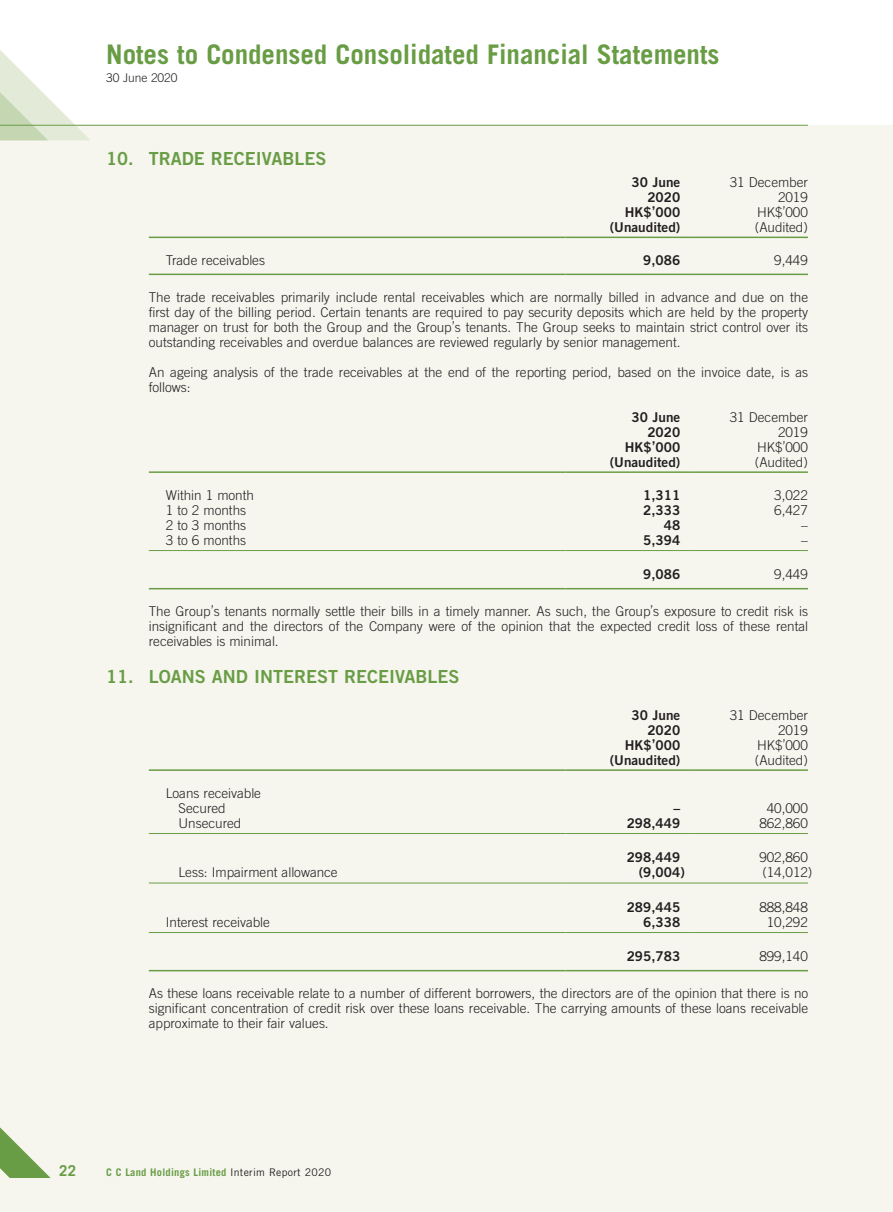
<style>
.page{position:relative;width:893px;height:1212px;background:#fff}
.page>*{position:absolute;margin:0;border:0;box-sizing:border-box;transform-origin:0 0}
.t1{font:700 27px "Trade Gothic LT Std";color:#699d45}
.Heading_1{font:18px "Trade Gothic LT Std Bd 2";color:#699d45}
.t2{font:700 15px "Trade Gothic LT Std";color:#699d45}
.Body_Text{font:300 13.5px/15px "Trade Gothic LT Std";color:#231f20;text-align:justify}
.Body_Text-2{font:13.5px "Trade Gothic LT Std Bd 2";color:#231f20}
.t3{font:300 12px "Trade Gothic LT Std";letter-spacing:-.005em;color:#231f20}
.t4{font:700 10.5px "Trade Gothic LT Std";letter-spacing:.025em;color:#699d45}
.s1{font-weight:400;color:#231f20}
</style>
<div class="page">
<div style="left:0;top:125px;width:893px;height:1087px;background:#f6f6ef"></div>
<svg style="left:0;top:50px;width:91px;height:90px"></svg>
<hr style="left:0;top:125px;width:808px;height:1px;background:#699d45">
<svg style="left:0;top:1127px;width:51px;height:51px"></svg>
<hr style="left:149px;top:237px;width:417px;height:1px;background:#699d45">
<hr style="left:566px;top:237px;width:127px;height:1px;background:#699d45">
<hr style="left:693px;top:237px;width:115px;height:1px;background:#699d45">
<hr style="left:149px;top:274px;width:417px;height:1px;background:#699d45">
<hr style="left:566px;top:274px;width:127px;height:1px;background:#699d45">
<hr style="left:693px;top:274px;width:115px;height:1px;background:#699d45">
<hr style="left:149px;top:471px;width:417px;height:2px;background:#699d45">
<hr style="left:566px;top:471px;width:127px;height:2px;background:#699d45">
<hr style="left:693px;top:471px;width:115px;height:2px;background:#699d45">
<hr style="left:149px;top:550px;width:417px;height:1px;background:#699d45">
<hr style="left:566px;top:550px;width:127px;height:1px;background:#699d45">
<hr style="left:693px;top:550px;width:115px;height:1px;background:#699d45">
<hr style="left:149px;top:588px;width:417px;height:1px;background:#699d45">
<hr style="left:566px;top:588px;width:127px;height:1px;background:#699d45">
<hr style="left:693px;top:588px;width:115px;height:1px;background:#699d45">
<hr style="left:149px;top:769px;width:417px;height:2px;background:#699d45">
<hr style="left:566px;top:769px;width:127px;height:2px;background:#699d45">
<hr style="left:693px;top:769px;width:115px;height:2px;background:#699d45">
<hr style="left:149px;top:833px;width:417px;height:1px;background:#699d45">
<hr style="left:566px;top:833px;width:127px;height:1px;background:#699d45">
<hr style="left:693px;top:833px;width:115px;height:1px;background:#699d45">
<hr style="left:149px;top:883px;width:417px;height:1px;background:#699d45">
<hr style="left:566px;top:883px;width:127px;height:1px;background:#699d45">
<hr style="left:693px;top:883px;width:115px;height:1px;background:#699d45">
<hr style="left:149px;top:932px;width:417px;height:1px;background:#699d45">
<hr style="left:566px;top:932px;width:127px;height:1px;background:#699d45">
<hr style="left:693px;top:932px;width:115px;height:1px;background:#699d45">
<hr style="left:149px;top:970px;width:417px;height:1px;background:#699d45">
<hr style="left:566px;top:970px;width:127px;height:1px;background:#699d45">
<hr style="left:693px;top:970px;width:115px;height:1px;background:#699d45">
<h1 class="t1" style="left:106px;top:37px;width:615px">Notes to Condensed Consolidated Financial Statements</h1>
<p class="t3" style="left:106px;top:70px;width:73px">30 June 2020</p>
<p class="Heading_1" style="left:106px;top:147px;width:222px">10. TRADE RECEIVABLES</p>
<p class="Body_Text-2" style="left:631px;top:174px;width:50px">30 June</p>
<p class="Body_Text" style="left:730px;top:174px;width:80px">31 December</p>
<p class="Body_Text-2" style="left:647px;top:189px;width:35px">2020</p>
<p class="Body_Text" style="left:778px;top:189px;width:31px">2019</p>
<p class="Body_Text-2" style="left:625px;top:204px;width:57px">HK$’000</p>
<p class="Body_Text" style="left:757px;top:204px;width:52px">HK$’000</p>
<p class="Body_Text-2" style="left:610px;top:219px;width:72px">(Unaudited)</p>
<p class="Body_Text" style="left:755px;top:219px;width:55px">(Audited)</p>
<p class="Body_Text" style="left:166px;top:252px;width:101px">Trade receivables</p>
<p class="Body_Text-2" style="left:643px;top:252px;width:39px">9,086</p>
<p class="Body_Text" style="left:774px;top:252px;width:35px">9,449</p>
<p class="Body_Text" style="left:149px;top:289px;width:661px">The trade receivables primarily include rental receivables which are normally billed in advance and due on the first day of the billing period. Certain tenants are required to pay security deposits which are held by the property manager on trust for both the Group and the Group’s tenants. The Group seeks to maintain strict control over its outstanding receivables and overdue balances are reviewed regularly by senior management.</p>
<p class="Body_Text" style="left:149px;top:364px;width:661px">An ageing analysis of the trade receivables at the end of the reporting period, based on the invoice date, is as follows:</p>
<p class="Body_Text-2" style="left:631px;top:408px;width:50px">30 June</p>
<p class="Body_Text" style="left:730px;top:409px;width:80px">31 December</p>
<p class="Body_Text-2" style="left:647px;top:423px;width:35px">2020</p>
<p class="Body_Text" style="left:778px;top:424px;width:31px">2019</p>
<p class="Body_Text-2" style="left:625px;top:438px;width:57px">HK$’000</p>
<p class="Body_Text" style="left:757px;top:439px;width:52px">HK$’000</p>
<p class="Body_Text-2" style="left:610px;top:453px;width:72px">(Unaudited)</p>
<p class="Body_Text" style="left:755px;top:454px;width:55px">(Audited)</p>
<p class="Body_Text" style="left:166px;top:487px;width:90px">Within 1 month</p>
<p class="Body_Text-2" style="left:643px;top:486px;width:39px">1,311</p>
<p class="Body_Text" style="left:774px;top:487px;width:35px">3,022</p>
<p class="Body_Text" style="left:166px;top:502px;width:82px">1 to 2 months</p>
<p class="Body_Text-2" style="left:643px;top:501px;width:39px">2,333</p>
<p class="Body_Text" style="left:774px;top:502px;width:35px">6,427</p>
<p class="Body_Text" style="left:166px;top:517px;width:82px">2 to 3 months</p>
<p class="Body_Text-2" style="left:664px;top:516px;width:18px">48</p>
<p class="Body_Text" style="left:801px;top:517px;width:8px">–</p>
<p class="Body_Text" style="left:166px;top:532px;width:82px">3 to 6 months</p>
<p class="Body_Text-2" style="left:643px;top:531px;width:39px">5,394</p>
<p class="Body_Text" style="left:801px;top:532px;width:8px">–</p>
<p class="Body_Text-2" style="left:643px;top:566px;width:39px">9,086</p>
<p class="Body_Text" style="left:774px;top:567px;width:35px">9,449</p>
<p class="Body_Text" style="left:149px;top:603px;width:661px">The Group’s tenants normally settle their bills in a timely manner. As such, the Group’s exposure to credit risk is insignificant and the directors of the Company were of the opinion that the expected credit loss of these rental receivables is minimal.</p>
<p class="Heading_1" style="left:106px;top:666px;width:355px">11. LOANS AND INTEREST RECEIVABLES</p>
<p class="Body_Text-2" style="left:631px;top:706px;width:50px">30 June</p>
<p class="Body_Text" style="left:730px;top:707px;width:80px">31 December</p>
<p class="Body_Text-2" style="left:647px;top:721px;width:35px">2020</p>
<p class="Body_Text" style="left:778px;top:722px;width:31px">2019</p>
<p class="Body_Text-2" style="left:625px;top:736px;width:57px">HK$’000</p>
<p class="Body_Text" style="left:757px;top:737px;width:52px">HK$’000</p>
<p class="Body_Text-2" style="left:610px;top:751px;width:72px">(Unaudited)</p>
<p class="Body_Text" style="left:755px;top:752px;width:55px">(Audited)</p>
<p class="Body_Text" style="left:166px;top:785px;width:97px">Loans receivable</p>
<p class="Body_Text" style="left:179px;top:800px;width:49px">Secured</p>
<p class="Body_Text-2" style="left:674px;top:799px;width:8px">–</p>
<p class="Body_Text" style="left:767px;top:800px;width:43px">40,000</p>
<p class="Body_Text" style="left:179px;top:815px;width:64px">Unsecured</p>
<p class="Body_Text-2" style="left:627px;top:814px;width:55px">298,449</p>
<p class="Body_Text" style="left:759px;top:815px;width:50px">862,860</p>
<p class="Body_Text-2" style="left:627px;top:849px;width:55px">298,449</p>
<p class="Body_Text" style="left:759px;top:850px;width:50px">902,860</p>
<p class="Body_Text" style="left:179px;top:865px;width:161px">Less: Impairment allowance</p>
<p class="Body_Text-2" style="left:639px;top:864px;width:48px">(9,004)</p>
<p class="Body_Text" style="left:762px;top:865px;width:52px">(14,012)</p>
<p class="Body_Text-2" style="left:627px;top:898px;width:55px">289,445</p>
<p class="Body_Text" style="left:759px;top:899px;width:50px">888,848</p>
<p class="Body_Text" style="left:166px;top:914px;width:106px">Interest receivable</p>
<p class="Body_Text-2" style="left:643px;top:913px;width:39px">6,338</p>
<p class="Body_Text" style="left:767px;top:914px;width:43px">10,292</p>
<p class="Body_Text-2" style="left:627px;top:948px;width:55px">295,783</p>
<p class="Body_Text" style="left:759px;top:949px;width:50px">899,140</p>
<p class="Body_Text" style="left:149px;top:985px;width:661px">As these loans receivable relate to a number of different borrowers, the directors are of the opinion that there is no significant concentration of credit risk over these loans receivable. The carrying amounts of these loans receivable approximate to their fair values.</p>
<p class="t2" style="left:59px;top:1162px;width:19px">22</p>
<p class="t4" style="left:106px;top:1166px;width:226px">C C Land Holdings Limited <span class="s1">Interim Report 2020</span></p>
</div>
